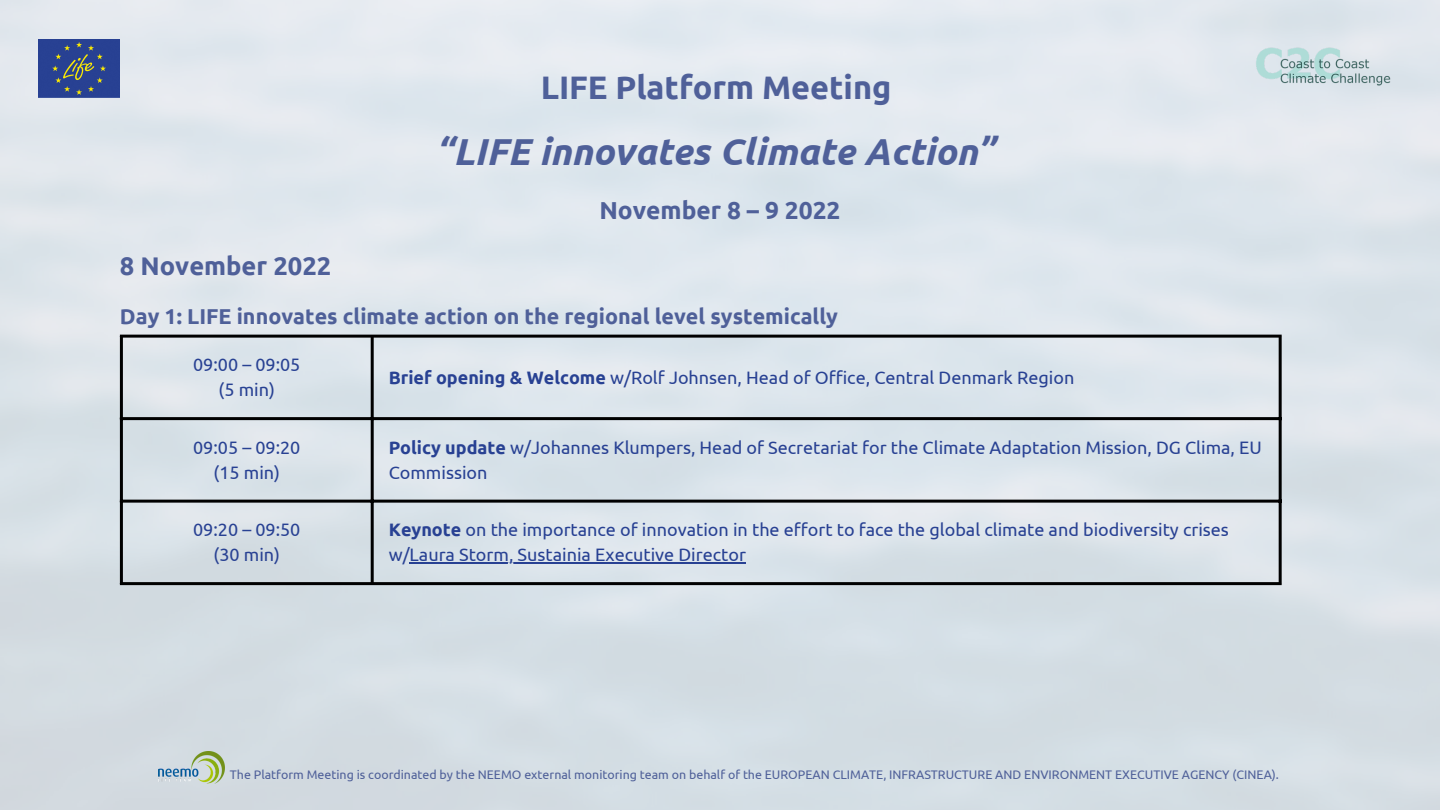
<style>
.page{position:relative;width:1440px;height:810px;background:#fff}
.page>*{position:absolute;margin:0;border:0;box-sizing:border-box;transform-origin:0 0}
.t1{font:italic 700 37.5px "Ubuntu";color:#4f6099}
.t2{font:700 32.5px "Ubuntu";color:#4f6099}
.t3{font:700 25.5px "Ubuntu";color:#4f6099}
.t4{font:700 24.5px "Ubuntu";color:#4f6099}
.t5{font:700 21.5px "Ubuntu";color:#4f6099}
.t6{font:18px/24.8px "Ubuntu";color:#284193;text-align:center}
.t7{font:12.4px "Ubuntu";color:#4f6099}
.s1{font-weight:700}
</style>
<div class="page">
<img style="left:0;top:0;width:1440px;height:810px">
<img style="left:38px;top:39px;width:81px;height:59px">
<img style="left:1251px;top:35px;width:149px;height:63px">
<hr style="left:410px;top:563px;width:336px;height:1px;background:#284193">
<hr style="left:120px;top:338px;width:3px;height:244px;background:#000">
<hr style="left:371px;top:338px;width:3px;height:244px;background:#000">
<hr style="left:1279px;top:338px;width:3px;height:244px;background:#000">
<hr style="left:120px;top:335px;width:1162px;height:3px;background:#000">
<hr style="left:120px;top:417px;width:1162px;height:3px;background:#000">
<hr style="left:120px;top:500px;width:1162px;height:3px;background:#000">
<hr style="left:120px;top:582px;width:1162px;height:3px;background:#000">
<img style="left:158px;top:752px;width:66px;height:31px">
<h2 class="t2" style="left:541px;top:69px;width:352px">LIFE Platform Meeting</h2>
<h1 class="t1" style="left:437px;top:130px;width:559px">“LIFE innovates Climate Action”</h1>
<h3 class="t4" style="left:599px;top:196px;width:243px">November 8 – 9 2022</h3>
<h3 class="t3" style="left:120px;top:251px;width:213px">8 November 2022</h3>
<p class="t5" style="left:120px;top:304px;width:720px">Day 1: LIFE innovates climate action on the regional level systemically</p>
<p class="t6" style="left:193px;top:352px;width:109px">09:00 – 09:05 (5 min)</p>
<p class="t6" style="left:389px;top:365px;width:687px"><span class="s1">Brief opening &amp; Welcome</span> w/Rolf Johnsen, Head of Office, Central Denmark Region</p>
<p class="t6" style="left:193px;top:435px;width:109px">09:05 – 09:20 (15 min)</p>
<p class="t6" style="left:389px;top:435px;width:875px;text-align:left"><span class="s1">Policy update</span> w/Johannes Klumpers, Head of Secretariat for the Climate Adaptation Mission, DG Clima, EU<br>Commission</p>
<p class="t6" style="left:193px;top:517px;width:109px">09:20 – 09:50 (30 min)</p>
<p class="t6" style="left:389px;top:517px;width:842px;text-align:left"><span class="s1">Keynote</span> on the importance of innovation in the effort to face the global climate and biodiversity crises w/Laura Storm, Sustainia Executive Director</p>
<p class="t7" style="left:230px;top:767px;width:1051px">The Platform Meeting is coordinated by the NEEMO external monitoring team on behalf of the EUROPEAN CLIMATE, INFRASTRUCTURE AND ENVIRONMENT EXECUTIVE AGENCY (CINEA).</p>
</div>
